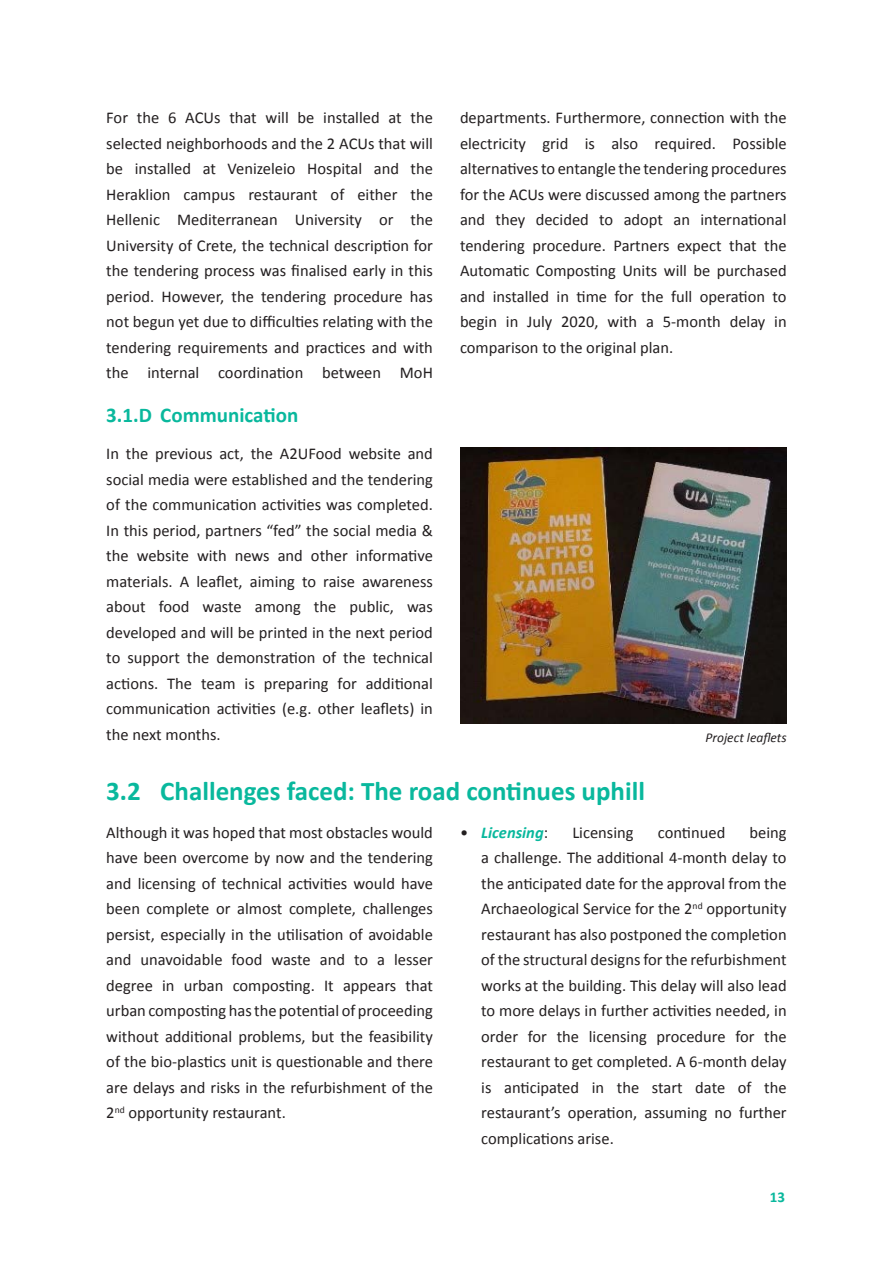
<style>
.page{position:relative;width:893px;height:1263px;background:#fff}
.page>*{position:absolute;margin:0;border:0;box-sizing:border-box;transform-origin:0 0}
.t1{font:700 27px "Calibri";color:#09b89d}
.t2{font:700 21px "Calibri";color:#09b89d}
.Para{font:16.5px/25.5px "Calibri";color:#231f20;text-align:justify}
.List{font:16.5px/25.5px "Calibri";color:#231f20;text-align:justify}
.List-2{font:italic 700 16.5px "Calibri";color:#09b89d}
.t3{font:700 15px "Calibri";color:#09b89d}
.FigureCaption{font:italic 13.5px "Calibri";color:#231f20}
.s1{font-weight:400;font-style:normal;color:#231f20}
</style>
<div class="page">
<img style="left:460px;top:447px;width:327px;height:276px">
<p class="Para" style="left:106px;top:105px;width:328px">For the 6 ACUs that will be installed at the selected neighborhoods and the 2 ACUs that will be installed at Venizeleio Hospital and the Heraklion campus restaurant of either the Hellenic Mediterranean University or the University of Crete, the technical description for the tendering process was finalised early in this period. However, the tendering procedure has not begun yet due to difficulties relating with the tendering requirements and practices and with the internal coordination between MoH</p>
<p class="Para" style="left:460px;top:105px;width:328px">departments. Furthermore, connection with the electricity grid is also required. Possible alternativesto entangle the tendering procedures for the ACUs were discussed among the partners and they decided to adopt an international tendering procedure. Partners expect that the Automatic Composting Units will be purchased and installed in time for the full operation to begin in July 2020, with a 5-month delay in comparison to the original plan.</p>
<h3 class="t2" style="left:106px;top:400px;width:193px">3.1.D Communication</h3>
<p class="Para" style="left:106px;top:441px;width:328px">In the previous act, the A2UFood website and social media were established and the tendering of the communication activities was completed.<br>In this period, partners “fed” the social media &amp; the website with news and other informative materials. A leaflet, aiming to raise awareness about food waste among the public, was developed and will be printed in the next period to support the demonstration of the technical actions. The team is preparing for additional communication activities (e.g. other leaflets) in the next months.</p>
<p class="FigureCaption" style="left:705px;top:728px;width:83px">Project leaflets</p>
<h2 class="t1" style="left:106px;top:772px;width:540px">3.2 Challenges faced: The road continues uphill</h2>
<p class="Para" style="left:106px;top:820px;width:328px">Although it was hoped that most obstacles would have been overcome by now and the tendering and licensing of technical activities would have been complete or almost complete, challenges persist, especially in the utilisation of avoidable and unavoidable food waste and to a lesser degree in urban composting. It appears that urban composting hasthe potential of proceeding without additional problems, but the feasibility of the bio-plastics unit is questionable and there are delays and risks in the refurbishment of the 2<sup>nd</sup> opportunity restaurant.</p>
<p class="List-2" style="left:460px;top:821px;width:90px"><span class="s1">•</span> Licensing<span class="s1">:</span></p>
<p class="List" style="left:572px;top:820px;width:63px">Licensing</p>
<p class="List" style="left:658px;top:820px;width:69px">continued</p>
<p class="List" style="left:481px;top:820px;width:307px;text-indent:268px">being a challenge. The additional 4-month delay to the anticipated date for the approval from the Archaeological Service for the 2<sup>nd</sup> opportunity restaurant has also postponed the completion of the structural designs for the refurbishment works at the building. This delay will also lead to more delays in further activities needed, in order for the licensing procedure for the restaurant to get completed. A 6-month delay is anticipated in the start date of the restaurant’s operation, assuming no further complications arise.</p>
<p class="t3" style="left:770px;top:1186px;width:17px">13</p>
</div>
